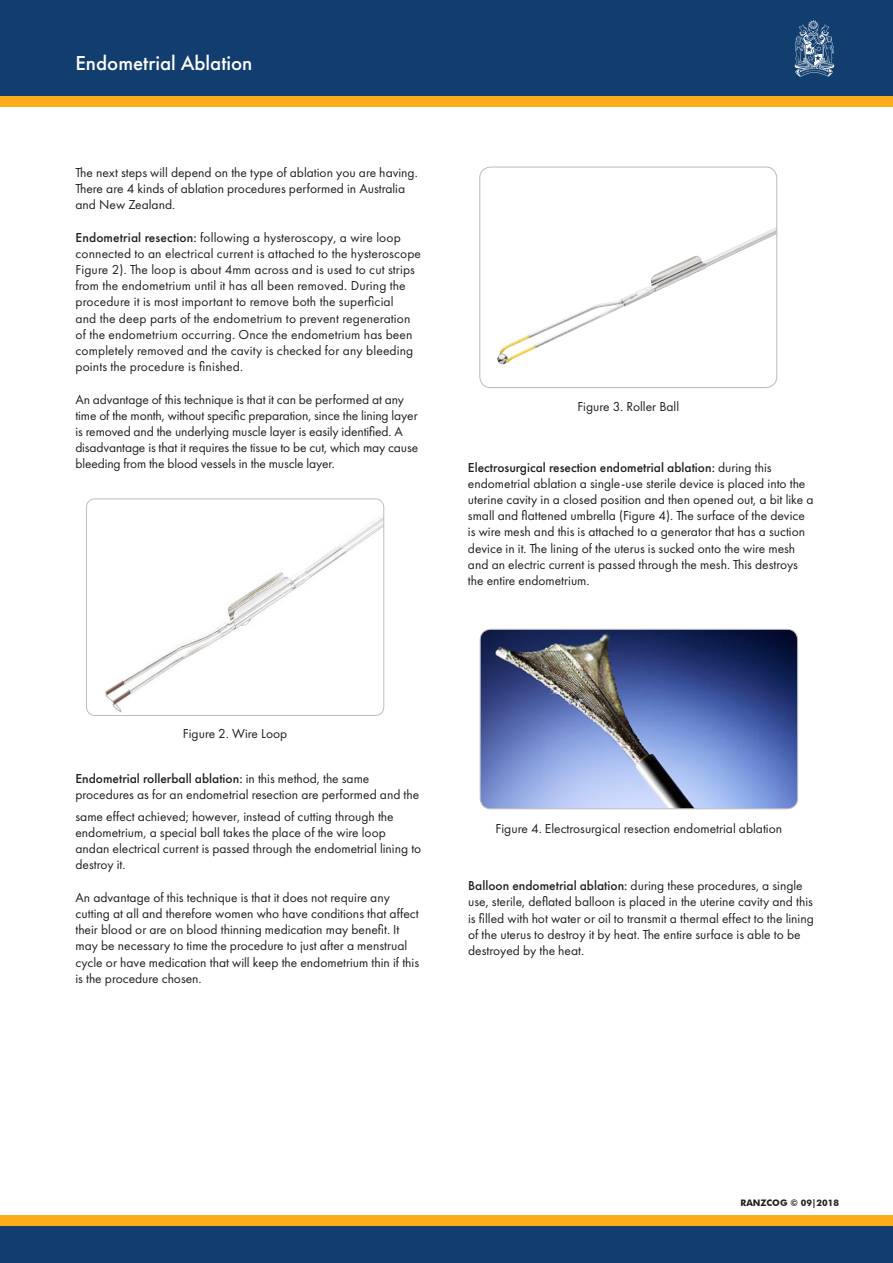
<style>
.page{position:relative;width:893px;height:1263px;background:#fff}
.page>*{position:absolute;margin:0;border:0;box-sizing:border-box;transform-origin:0 0}
.t1{font:500 21px "Futura PT";color:#fff}
.t2{font:13.5px/16.2px "Futura PT";color:#231f20}
.t3{font:700 9px "Futura BT";color:#231f20}
.s1{font-weight:500}
</style>
<div class="page">
<div style="left:0;top:0;width:893px;height:97px;background:#113d6f"></div>
<div style="left:0;top:97px;width:893px;height:10px;background:#faad19"></div>
<svg style="left:795px;top:20px;width:39px;height:57px"></svg>
<div style="left:0;top:1226px;width:893px;height:37px;background:#113d6f"></div>
<div style="left:0;top:1215px;width:893px;height:11px;background:#faad19"></div>
<img style="left:497px;top:228px;width:278px;height:137px">
<div style="left:479px;top:166px;width:298px;height:222px;border:1px solid #bcbdc0;border-radius:11px"></div>
<img style="left:105px;top:517px;width:279px;height:198px">
<div style="left:86px;top:498px;width:298px;height:218px;border:1px solid #bcbdc0;border-radius:9px"></div>
<img style="left:480px;top:629px;width:318px;height:180px">
<div style="left:480px;top:629px;width:318px;height:180px;border:1px solid #bcbdc0;border-radius:11px"></div>
<h1 class="t1" style="left:75px;top:54px;width:178px">Endometrial Ablation</h1>
<p class="t2" style="left:75px;top:165px;width:344px">The next steps will depend on the type of ablation you are having.<br>There are 4 kinds of ablation procedures performed in Australia and New Zealand.</p>
<p class="t2" style="left:75px;top:230px;width:347px"><span class="s1">Endometrial resection:</span> following a hysteroscopy, a wire loop connected to an electrical current is attached to the hysteroscope Figure 2). The loop is about 4mm across and is used to cut strips from the endometrium until it has all been removed. During the procedure it is most important to remove both the superficial<br>and the deep parts of the endometrium to prevent regeneration of the endometrium occurring. Once the endometrium has been completely removed and the cavity is checked for any bleeding points the procedure is finished.</p>
<p class="t2" style="left:75px;top:392px;width:344px">An advantage of this technique is that it can be performed at any time of the month, without specific preparation, since the lining layer is removed and the underlying muscle layer is easily identified. A disadvantage is that it requires the tissue to be cut, which may cause bleeding from the blood vessels in the muscle layer.</p>
<p class="t2" style="left:577px;top:399px;width:103px">Figure 3. Roller Ball</p>
<p class="t2" style="left:468px;top:460px;width:347px"><span class="s1">Electrosurgical resection endometrial ablation:</span> during this endometrial ablation a single-use sterile device is placed into the uterine cavity in a closed position and then opened out, a bit like a small and flattened umbrella (Figure 4). The surface of the device is wire mesh and this is attached to a generator that has a suction device in it. The lining of the uterus is sucked onto the wire mesh and an electric current is passed through the mesh. This destroys the entire endometrium.</p>
<p class="t2" style="left:183px;top:726px;width:106px">Figure 2. Wire Loop</p>
<p class="t2" style="left:75px;top:771px;width:345px"><span class="s1">Endometrial rollerball ablation:</span> in this method, the same procedures as for an endometrial resection are performed and the</p>
<p class="t2" style="left:75px;top:809px;width:347px">same effect achieved; however, instead of cutting through the endometrium, a special ball takes the place of the wire loop andan electrical current is passed through the endometrial lining to destroy it.</p>
<p class="t2" style="left:75px;top:890px;width:345px">An advantage of this technique is that it does not require any cutting at all and therefore women who have conditions that affect their blood or are on blood thinning medication may benefit. It may be necessary to time the procedure to just after a menstrual cycle or have medication that will keep the endometrium thin if this is the procedure chosen.</p>
<p class="t2" style="left:468px;top:878px;width:347px"><span class="s1">Balloon endometrial ablation:</span> during these procedures, a single use, sterile, deflated balloon is placed in the uterine cavity and this is filled with hot water or oil to transmit a thermal effect to the lining of the uterus to destroy it by heat. The entire surface is able to be destroyed by the heat.</p>
<p class="t2" style="left:496px;top:821px;width:288px">Figure 4. Electrosurgical resection endometrial ablation</p>
<p class="t3" style="left:741px;top:1199px;width:100px">RANZCOG © 09|2018</p>
</div>
